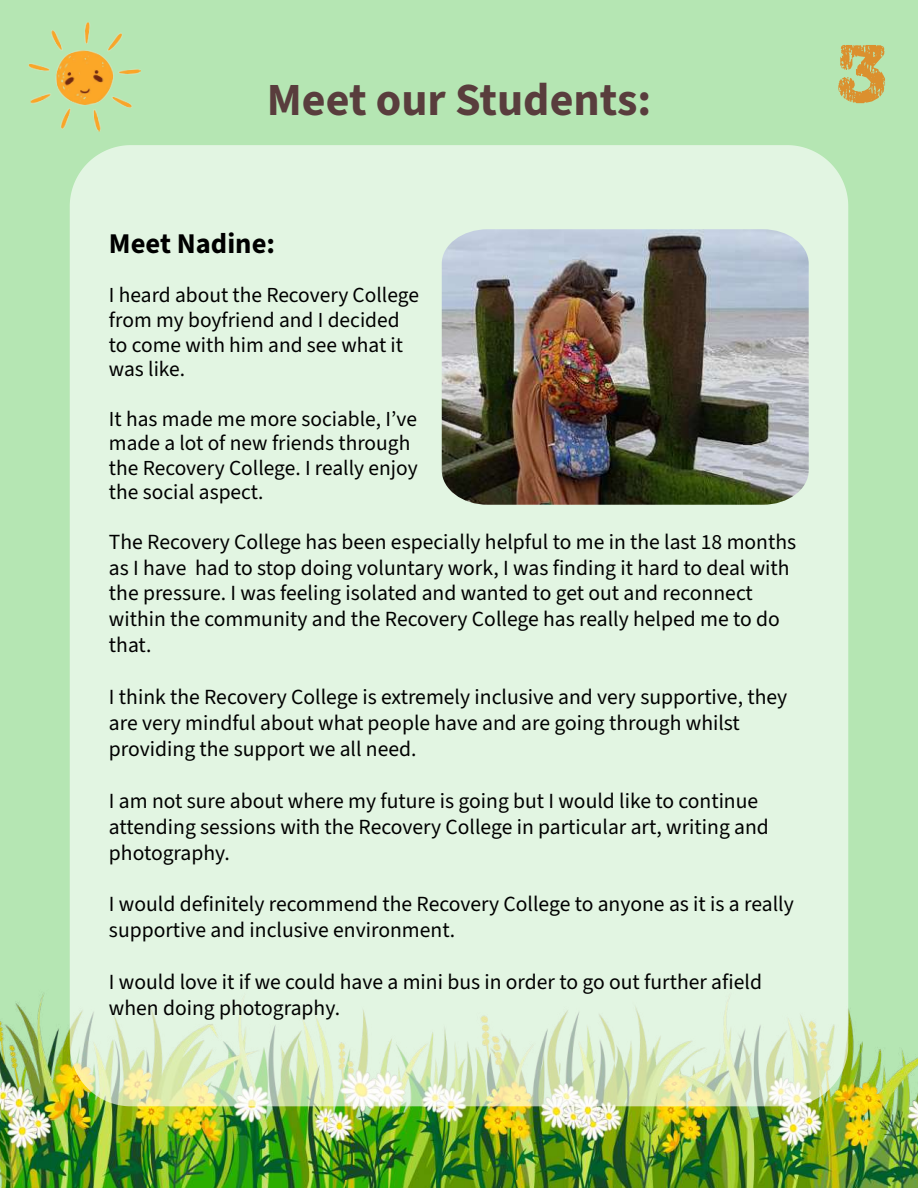
<style>
.page{position:relative;width:918px;height:1188px;background:#b5e6b3}
.page>*{position:absolute;margin:0;border:0;box-sizing:border-box;transform-origin:0 0}
.t1{font:86.7px "Teeshirt";color:#db902e}
.t2{font:700 46.05px "Source Sans 3";color:#593d3d}
.t3{font:700 28.65px "Source Sans 3";color:#000}
.t4{font:21.6px/26px "Source Sans 3";color:#000}
.t5{font:21.45px/24.6px "Source Sans 3";color:#000}
</style>
<div class="page">
<img style="left:0;top:880px;width:918px;height:308px">
<img style="left:28px;top:22px;width:113px;height:110px">
<div style="left:70px;top:145px;width:778px;height:961px;background:#e2f5e2"></div>
<img style="left:442px;top:229px;width:367px;height:276px">
<h2 class="t2" style="left:267px;top:69px;width:386px">Meet our Students:</h2>
<h1 class="t1" style="left:837px;top:19px;width:52px">3</h1>
<h3 class="t3" style="left:109px;top:225px;width:168px">Meet Nadine:</h3>
<p class="t5" style="left:109px;top:283px;width:312px">I heard about the Recovery College from my boyfriend and I decided to come with him and see what it was like.</p>
<p class="t5" style="left:109px;top:406px;width:310px">It has made me more sociable, I’ve made a lot of new friends through the Recovery College. I really enjoy the social aspect.</p>
<p class="t4" style="left:109px;top:528px;width:689px">The Recovery College has been especially helpful to me in the last 18 months as I have had to stop doing voluntary work, I was finding it hard to deal with the pressure. I was feeling isolated and wanted to get out and reconnect within the community and the Recovery College has really helped me to do that.</p>
<p class="t4" style="left:109px;top:684px;width:680px">I think the Recovery College is extremely inclusive and very supportive, they are very mindful about what people have and are going through whilst providing the support we all need.</p>
<p class="t4" style="left:109px;top:788px;width:661px">I am not sure about where my future is going but I would like to continue attending sessions with the Recovery College in particular art, writing and photography.</p>
<p class="t4" style="left:109px;top:891px;width:686px">I would definitely recommend the Recovery College to anyone as it is a really supportive and inclusive environment.</p>
<p class="t4" style="left:109px;top:969px;width:655px">I would love it if we could have a mini bus in order to go out further afield when doing photography.</p>
</div>
